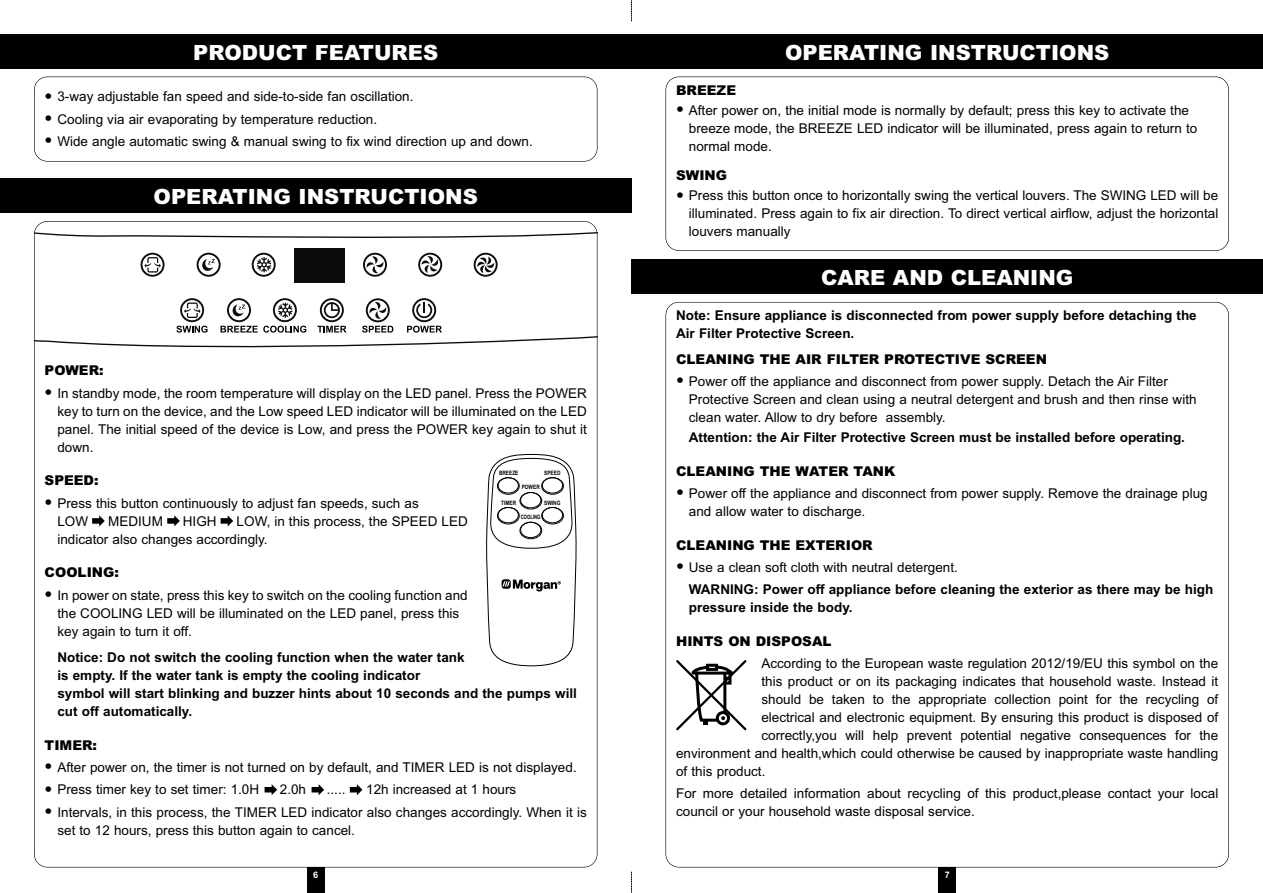
<style>
.page{position:relative;width:1263px;height:893px;background:#fff}
.page>*{position:absolute;margin:0;border:0;box-sizing:border-box;transform-origin:0 0}
.t1{font:900 21px "Arial";color:#fff}
.t2{font:13.5px/18px "Arial";color:#000}
.t3{font:700 13.5px/18px "Arial";color:#000}
.t4{font:900 13.5px "Arial";color:#000}
.t5{font:700 9px "Arial";color:#fff}
.t6{font:700 6px "Arial";color:#000;scale:.8 1}
.t7{font:700 6px "Arial";color:#000;scale:.7 1}
.s1{font-size:22.5px}
.s2{font-weight:400;font-size:22.5px}
.s3{font-weight:400}
</style>
<div class="page">
<svg style="left:631px;top:0;width:1px;height:21px"></svg>
<svg style="left:631px;top:872px;width:1px;height:21px"></svg>
<div style="left:631px;top:34px;width:632px;height:34px;background:#000"></div>
<div style="left:631px;top:259px;width:632px;height:34px;background:#000"></div>
<div style="left:939px;top:867px;width:17px;height:26px;background:#000"></div>
<div style="left:665px;top:77px;width:564px;height:174px;border:1px solid #000;border-radius:13px"></div>
<svg style="left:676px;top:660px;width:70px;height:70px"></svg>
<div style="left:34px;top:77px;width:563px;height:85px;border:1px solid #000;border-radius:13px"></div>
<div style="left:307px;top:867px;width:17px;height:26px;background:#000"></div>
<div style="left:0;top:34px;width:631px;height:34px;background:#000"></div>
<div style="left:0;top:179px;width:631px;height:34px;background:#000"></div>
<svg style="left:34px;top:221px;width:563px;height:134px"></svg>
<svg style="left:265px;top:784px;width:12px;height:11px"></svg>
<svg style="left:312px;top:784px;width:12px;height:11px"></svg>
<svg style="left:350px;top:784px;width:12px;height:11px"></svg>
<svg style="left:92px;top:515px;width:13px;height:11px"></svg>
<svg style="left:167px;top:515px;width:13px;height:11px"></svg>
<svg style="left:221px;top:515px;width:12px;height:11px"></svg>
<svg style="left:486px;top:454px;width:91px;height:212px"></svg>
<h1 class="t1" style="left:193px;top:40px;width:247px">PRODUCT FEATURES</h1>
<p class="t2" style="left:45px;top:88px;width:370px"><span class="s1">•</span> 3-way adjustable fan speed and side-to-side fan oscillation.</p>
<p class="t2" style="left:45px;top:110px;width:334px"><span class="s1">•</span> Cooling via air evaporating by temperature reduction.</p>
<p class="t2" style="left:45px;top:132px;width:490px"><span class="s1">•</span> Wide angle automatic swing &amp; manual swing to fix wind direction up and down.</p>
<h1 class="t1" style="left:154px;top:185px;width:326px">OPERATING INSTRUCTIONS</h1>
<p class="t4" style="left:45px;top:363px;width:61px">POWER:</p>
<p class="t2" style="left:57px;top:384px;width:531px;text-align:justify;text-indent:-13px"><span class="s1">•</span> In standby mode, the room temperature will display on the LED panel. Press the POWER key to turn on the device, and the Low speed LED indicator will be illuminated on the LED panel. The initial speed of the device is Low, and press the POWER key again to shut it down.</p>
<p class="t4" style="left:45px;top:473px;width:55px">SPEED:</p>
<p class="t2" style="left:57px;top:494px;width:363px;text-indent:-13px"><span class="s1">•</span> Press this button continuously to adjust fan speeds, such as<br>LOW</p>
<p class="t6" style="left:499px;top:469px;width:26px">BREEZE</p>
<p class="t6" style="left:544px;top:469px;width:22px">SPEED</p>
<p class="t6" style="left:501px;top:499px;width:20px">TIMER</p>
<p class="t6" style="left:544px;top:499px;width:22px">SWING</p>
<p class="t6" style="left:522px;top:483px;width:24px">POWER</p>
<p class="t7" style="left:521px;top:513px;width:30px">COOLING</p>
<p class="t2" style="left:57px;top:512px;width:412px;text-indent:179px">LOW, in this process, the SPEED LED indicator also changes accordingly.</p>
<p class="t4" style="left:45px;top:565px;width:76px">COOLING:</p>
<p class="t2" style="left:57px;top:586px;width:412px;text-indent:-13px"><span class="s1">•</span> In power on state, press this key to switch on the cooling function and the COOLING LED will be illuminated on the LED panel, press this key again to turn it off.</p>
<p class="t3" style="left:57px;top:648px;width:521px">Notice: Do not switch the cooling function when the water tank<br>is empty. If the water tank is empty the cooling indicator<br>symbol will start blinking and buzzer hints about 10 seconds and the pumps will cut off automatically.</p>
<p class="t4" style="left:45px;top:737px;width:54px">TIMER:</p>
<p class="t2" style="left:45px;top:758px;width:534px"><span class="s1">•</span> After power on, the timer is not turned on by default, and TIMER LED is not displayed.</p>
<p class="t2" style="left:45px;top:781px;width:216px"><span class="s1">•</span> Press timer key to set timer: 1.0H</p>
<p class="t2" style="left:280px;top:781px;width:28px">2.0h</p>
<p class="t2" style="left:327px;top:781px;width:20px">.....</p>
<p class="t2" style="left:366px;top:781px;width:152px">12h increased at 1 hours</p>
<p class="t2" style="left:57px;top:803px;width:531px;text-indent:-13px"><span class="s1">•</span> Intervals, in this process, the TIMER LED indicator also changes accordingly. When it is set to 12 hours, press this button again to cancel.</p>
<p class="t2" style="left:108px;top:512px;width:56px">MEDIUM</p>
<p class="t2" style="left:183px;top:512px;width:35px">HIGH</p>
<p class="t5" style="left:313px;top:870px;width:7px">6</p>
<h1 class="t1" style="left:785px;top:40px;width:326px">OPERATING INSTRUCTIONS</h1>
<p class="t4" style="left:676px;top:82px;width:61px">BREEZE</p>
<p class="t2" style="left:689px;top:101px;width:510px;text-indent:-13px"><span class="s1">•</span> After power on, the initial mode is normally by default; press this key to activate the breeze mode, the BREEZE LED indicator will be illuminated, press again to return to normal mode.</p>
<p class="t4" style="left:676px;top:168px;width:52px">SWING</p>
<p class="t2" style="left:689px;top:187px;width:531px;text-align:justify;text-indent:-13px"><span class="s1">•</span> Press this button once to horizontally swing the vertical louvers. The SWING LED will be illuminated. Press again to fix air direction. To direct vertical airflow, adjust the horizontal louvers manually</p>
<h1 class="t1" style="left:821px;top:266px;width:254px">CARE AND CLEANING</h1>
<p class="t3" style="left:676px;top:307px;width:522px">Note: Ensure appliance is disconnected from power supply before detaching the<br>Air Filter Protective Screen.</p>
<p class="t4" style="left:676px;top:351px;width:372px">CLEANING THE AIR FILTER PROTECTIVE SCREEN</p>
<p class="t2" style="left:689px;top:372px;width:509px;text-indent:-13px"><span class="s1">•</span> Power off the appliance and disconnect from power supply. Detach the Air Filter<br>Protective Screen and clean using a neutral detergent and brush and then rinse with clean water. Allow to dry before assembly.</p>
<p class="t3" style="left:689px;top:428px;width:498px">Attention: the Air Filter Protective Screen must be installed before operating.</p>
<p class="t4" style="left:676px;top:463px;width:221px">CLEANING THE WATER TANK</p>
<p class="t2" style="left:689px;top:484px;width:520px;text-indent:-13px"><span class="s1">•</span> Power off the appliance and disconnect from power supply. Remove the drainage plug and allow water to discharge.</p>
<p class="t4" style="left:676px;top:537px;width:198px">CLEANING THE EXTERIOR</p>
<p class="t3" style="left:689px;top:556px;width:526px;line-height:22.2px;text-indent:-13px"><span class="s2">•</span> <span class="s3">Use a clean soft cloth with neutral detergent.<br></span>WARNING: Power off appliance before cleaning the exterior as there may be high</p>
<p class="t3" style="left:689px;top:598px;width:165px">pressure inside the body.</p>
<p class="t4" style="left:676px;top:633px;width:157px">HINTS ON DISPOSAL</p>
<p class="t2" style="left:761px;top:654px;width:458px">According to the European waste regulation 2012/19/EU this symbol on the</p>
<p class="t2" style="left:761px;top:672px;width:458px">this product or on its packaging indicates that household waste. Instead it</p>
<p class="t2" style="left:761px;top:690px;width:458px">should be taken to the appropriate collection point for the recycling of</p>
<p class="t2" style="left:761px;top:708px;width:458px">electrical and electronic equipment. By ensuring this product is disposed of</p>
<p class="t2" style="left:761px;top:726px;width:458px">correctly,you will help prevent potential negative consequences for the</p>
<p class="t2" style="left:676px;top:744px;width:544px">environment and health,which could otherwise be caused by inappropriate waste handling</p>
<p class="t2" style="left:676px;top:762px;width:91px">of this product.</p>
<p class="t2" style="left:676px;top:785px;width:544px">For more detailed information about recycling of this product,please contact your local council or your household waste disposal service.</p>
<p class="t5" style="left:945px;top:870px;width:7px">7</p>
</div>
